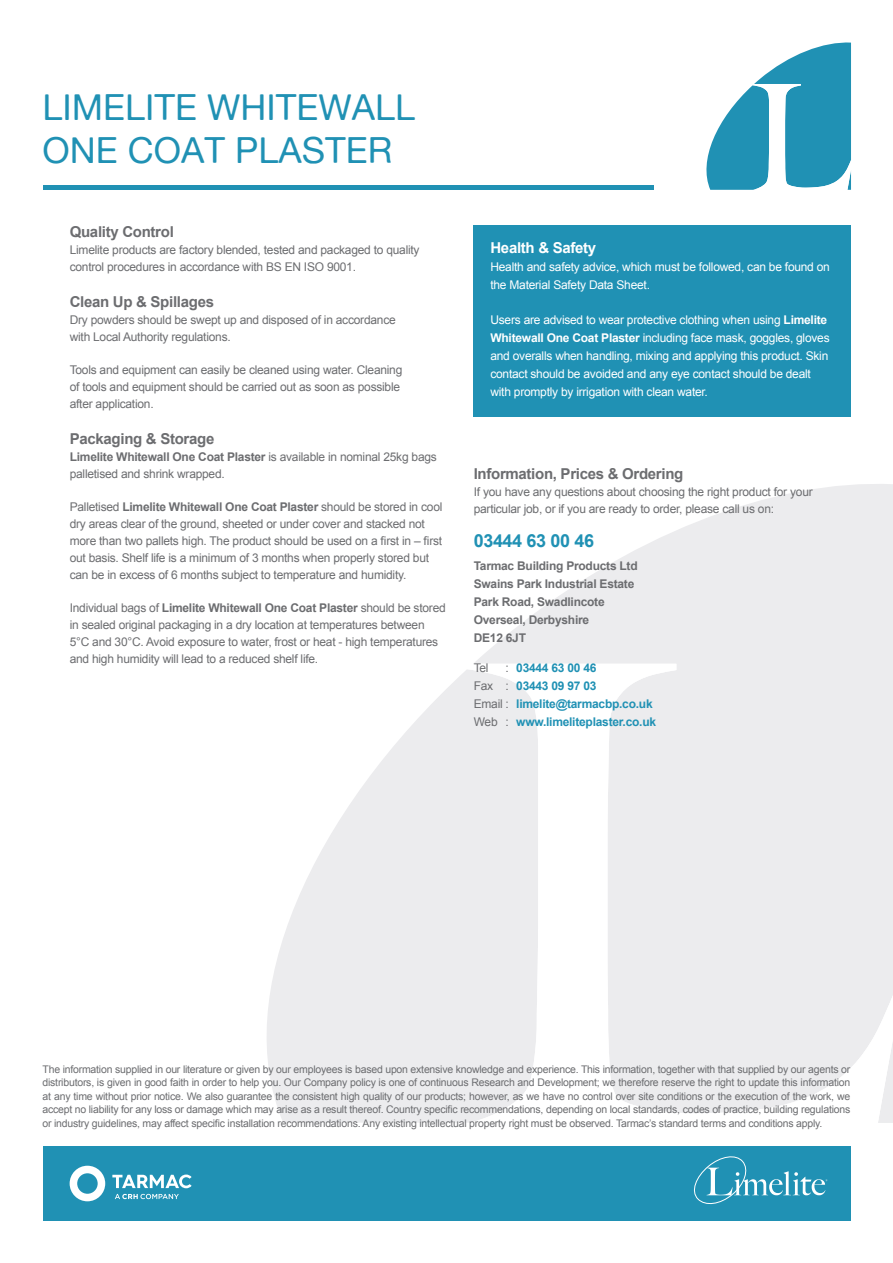
<style>
.page{position:relative;width:893px;height:1263px;background:#fff}
.page>*{position:absolute;margin:0;border:0;box-sizing:border-box;transform-origin:0 0}
.Product_Name{font:36px "Alte Haas Grotesk";color:#2091b4}
.Address_Tel_NO{font:700 18px "Arial";letter-spacing:-.02em;color:#2091b4}
.Body_Sub_B{font:700 15px "Arial";letter-spacing:-.02em;color:#6c6d70}
.Body_Sub_B-2{font:700 15px "Arial";letter-spacing:-.02em;color:#fff}
.Body_Text{font:12px/16.8px "Arial";letter-spacing:-.02em;color:#6c6d70}
.H_S_-_Body{font:12px/18px "Arial";letter-spacing:-.02em;color:#fff}
.Address_Body{font:700 12px/18px "Arial";letter-spacing:-.02em;color:#6c6d70}
.Address_Body-2{font:700 12px/18px "Arial";letter-spacing:-.02em;color:#2091b4}
.Address_Body-3{font:12px "Arial";color:#6c6d70}
.Body_Text-2{font:10.5px/13.5px "Arial";letter-spacing:-.02em;color:#6c6d70;text-align:justify}
.s1{font-weight:700}
.s2{font-weight:400;color:#6c6d70}
</style>
<div class="page">
<svg style="left:474px;top:484px;width:419px;height:180px;fill:#ececee"></svg>
<svg style="left:267px;top:672px;width:198px;height:451px;fill:#ececee"></svg>
<svg style="left:465px;top:664px;width:428px;height:459px;fill:#ececee"></svg>
<svg style="left:706px;top:42px;width:145px;height:148px"></svg>
<div style="left:43px;top:185px;width:610px;height:5px;background:#2091b4"></div>
<div style="left:43px;top:1146px;width:808px;height:74px;background:#2091b4"></div>
<svg style="left:694px;top:1156px;width:133px;height:49px"></svg>
<svg style="left:115px;top:1194px;width:64px;height:5px"></svg>
<svg style="left:112px;top:1174px;width:80px;height:14px"></svg>
<svg style="left:70px;top:1166px;width:35px;height:35px"></svg>
<div style="left:473px;top:225px;width:377px;height:192px;background:#2091b4"></div>
<p class="Product_Name" style="left:43px;top:86px;width:374px">LIMELITE WHITEWALL</p>
<p class="Product_Name" style="left:43px;top:129px;width:352px">ONE COAT PLASTER</p>
<p class="Body_Sub_B" style="left:70px;top:222px;width:106px">Quality Control</p>
<p class="Body_Text" style="left:70px;top:242px;width:351px">Limelite products are factory blended, tested and packaged to quality control procedures in accordance with BS EN ISO 9001.</p>
<p class="Body_Sub_B" style="left:70px;top:292px;width:146px">Clean Up &amp; Spillages</p>
<p class="Body_Text" style="left:70px;top:312px;width:328px">Dry powders should be swept up and disposed of in accordance with Local Authority regulations.</p>
<p class="Body_Text" style="left:70px;top:362px;width:334px">Tools and equipment can easily be cleaned using water. Cleaning of tools and equipment should be carried out as soon as possible after application.</p>
<p class="Body_Sub_B" style="left:70px;top:429px;width:146px">Packaging &amp; Storage</p>
<p class="Body_Text" style="left:70px;top:448px;width:369px"><span class="s1">Limelite Whitewall One Coat Plaster</span> is available in nominal 25kg bags palletised and shrink wrapped.</p>
<p class="Body_Text" style="left:70px;top:499px;width:374px">Palletised <span class="s1">Limelite Whitewall One Coat Plaster</span> should be stored in cool dry areas clear of the ground, sheeted or under cover and stacked not more than two pallets high. The product should be used on a first in – first out basis. Shelf life is a minimum of 3 months when properly stored but can be in excess of 6 months subject to temperature and humidity.</p>
<p class="Body_Text" style="left:70px;top:600px;width:378px">Individual bags of <span class="s1">Limelite Whitewall One Coat Plaster</span> should be stored in sealed original packaging in a dry location at temperatures between 5°C and 30°C. Avoid exposure to water, frost or heat - high temperatures and high humidity will lead to a reduced shelf life.</p>
<p class="Body_Sub_B-2" style="left:490px;top:238px;width:107px">Health &amp; Safety</p>
<p class="H_S_-_Body" style="left:490px;top:258px;width:341px">Health and safety advice, which must be followed, can be found on the Material Safety Data Sheet.</p>
<p class="H_S_-_Body" style="left:490px;top:311px;width:341px">Users are advised to wear protective clothing when using <span class="s1">Limelite Whitewall One Coat Plaster</span> including face mask, goggles, gloves and overalls when handling, mixing and applying this product. Skin contact should be avoided and any eye contact should be dealt with promptly by irrigation with clean water.</p>
<p class="Body_Sub_B" style="left:474px;top:464px;width:211px">Information, Prices &amp; Ordering</p>
<p class="Body_Text" style="left:474px;top:483px;width:341px">If you have any questions about choosing the right product for your particular job, or if you are ready to order, please call us on:</p>
<p class="Address_Tel_NO" style="left:474px;top:529px;width:122px">03444 63 00 46</p>
<p class="Address_Body" style="left:474px;top:557px;width:165px">Tarmac Building Products Ltd<br>Swains Park Industrial Estate<br>Park Road, Swadlincote<br>Overseal, Derbyshire<br>DE12 6JT</p>
<p class="Address_Body-3" style="left:474px;top:660px;width:16px">Tel</p>
<p class="Address_Body-2" style="left:474px;top:659px;width:184px;text-indent:32px"><span class="s2">:</span> 03444 63 00 46<br><span class="s2">Fax :</span> 03443 09 97 03<br><span class="s2">Email :</span> limelite@tarmacbp.co.uk<br><span class="s2">Web :</span> www.limeliteplaster.co.uk</p>
<p class="Body_Text-2" style="left:43px;top:1062px;width:809px">The information supplied in our literature or given by our employees is based upon extensive knowledge and experience. This information, together with that supplied by our agents or distributors, is given in good faith in order to help you. Our Company policy is one of continuous Research and Development; we therefore reserve the right to update this information at any time without prior notice. We also guarantee the consistent high quality of our products; however, as we have no control over site conditions or the execution of the work, we accept no liability for any loss or damage which may arise as a result thereof. Country specific recommendations, depending on local standards, codes of practice, building regulations or industry guidelines, may affect specific installation recommendations. Any existing intellectual property right must be observed. Tarmac’s standard terms and conditions apply.</p>
</div>
